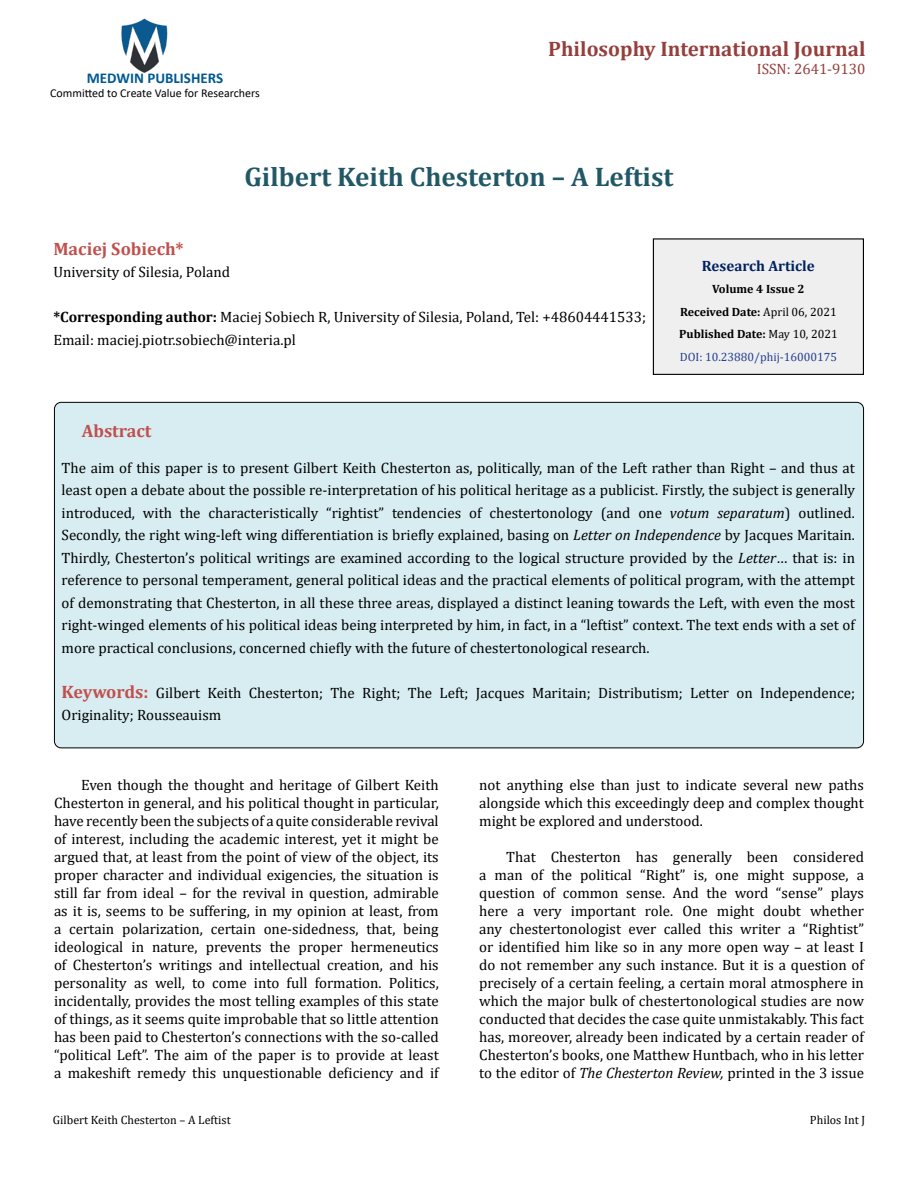
<style>
.page{position:relative;width:918px;height:1188px;background:#fff}
.page>*{position:absolute;margin:0;border:0;box-sizing:border-box;transform-origin:0 0}
.t1{font:700 27px "Cambria";color:#215868}
.t2{font:700 21px "Cambria";color:#953f3c}
.t3{font:700 18px "Cambria";color:#c0504d}
.t4{font:15px/18px "Cambria";color:#000;text-align:justify}
.t5{font:700 15px "Calibri";color:#005991}
.t6{font:700 15px "Cambria";color:#002060}
.t7{font:15px "Cambria";color:#953f3c}
.t8{font:700 12px/22.5px "Cambria";color:#000;text-align:center}
.t9{font:12px "Cambria";color:#000}
.t10{font:12px "Calibri";color:#000}
.s1{font-weight:700}
.s2{font-weight:400}
.s3{font-weight:400;color:#25408f}
.s4{font-style:italic}
.s5{font-weight:700;font-size:18px;color:#c0504d}
</style>
<div class="page">
<img style="left:121px;top:18px;width:47px;height:55px">
<div style="left:653px;top:239px;width:210px;height:135px;background:#efefef"></div>
<div style="left:653px;top:238px;width:211px;height:137px;border:1px solid #000"></div>
<div style="left:54px;top:402px;width:810px;height:346px;background:#d8edf2;border-radius:7px"></div>
<p class="t5" style="left:87px;top:67px;width:138px">MEDWIN PUBLISHERS</p>
<p class="t10" style="left:50px;top:85px;width:211px">Committed to Create Value for Researchers</p>
<h2 class="t2" style="left:548px;top:34px;width:319px">Philosophy International Journal</h2>
<p class="t7" style="left:757px;top:60px;width:110px">ISSN: 2641-9130</p>
<h1 class="t1" style="left:244px;top:157px;width:430px">Gilbert Keith Chesterton – A Leftist</h1>
<p class="t3" style="left:53px;top:236px;width:132px">Maciej Sobiech*</p>
<p class="t4" style="left:53px;top:263px;width:178px">University of Silesia, Poland</p>
<p class="t4" style="left:53px;top:306px;width:594px;line-height:22.5px"><span class="s1">*Corresponding author:</span> Maciej Sobiech R, University of Silesia, Poland, Tel: +48604441533;<br>Email: maciej.piotr.sobiech@interia.pl</p>
<p class="t6" style="left:702px;top:255px;width:114px">Research Article</p>
<p class="t8" style="left:679px;top:277px;width:160px">Volume 4 Issue 2<br>Received Date: <span class="s2">April 06, 2021<br></span>Published Date: <span class="s2">May 10, 2021<br></span><span class="s3">DOI: 10.23880/phij-16000175</span></p>
<p class="t3" style="left:82px;top:418px;width:71px">Abstract</p>
<p class="t4" style="left:62px;top:456px;width:795px;line-height:22.5px">The aim of this paper is to present Gilbert Keith Chesterton as, politically, man of the Left rather than Right – and thus at least open a debate about the possible re-interpretation of his political heritage as a publicist. Firstly, the subject is generally introduced, with the characteristically “rightist” tendencies of chestertonology (and one <span class="s4">votum separatum</span>) outlined.<br>Secondly, the right wing-left wing differentiation is briefly explained, basing on <span class="s4">Letter on Independence</span> by Jacques Maritain.<br>Thirdly, Chesterton’s political writings are examined according to the logical structure provided by the <span class="s4">Letter</span>… that is: in reference to personal temperament, general political ideas and the practical elements of political program, with the attempt of demonstrating that Chesterton, in all these three areas, displayed a distinct leaning towards the Left, with even the most right-winged elements of his political ideas being interpreted by him, in fact, in a “leftist” context. The text ends with a set of more practical conclusions, concerned chiefly with the future of chestertonological research.</p>
<p class="t4" style="left:62px;top:681px;width:795px;line-height:22.5px"><span class="s5">Keywords:</span> Gilbert Keith Chesterton; The Right; The Left; Jacques Maritain; Distributism; Letter on Independence;<br>Originality; Rousseauism</p>
<p class="t4" style="left:54px;top:776px;width:386px;text-indent:27px">Even though the thought and heritage of Gilbert Keith Chesterton in general, and his political thought in particular, have recently been the subjects of a quite considerable revival of interest, including the academic interest, yet it might be argued that, at least from the point of view of the object, its proper character and individual exigencies, the situation is still far from ideal – for the revival in question, admirable as it is, seems to be suffering, in my opinion at least, from a certain polarization, certain one-sidedness, that, being ideological in nature, prevents the proper hermeneutics of Chesterton’s writings and intellectual creation, and his personality as well, to come into full formation. Politics, incidentally, provides the most telling examples of this state of things, as it seems quite improbable that so little attention has been paid to Chesterton’s connections with the so-called “political Left”. The aim of the paper is to provide at least a makeshift remedy this unquestionable deficiency and if</p>
<p class="t4" style="left:479px;top:776px;width:386px">not anything else than just to indicate several new paths alongside which this exceedingly deep and complex thought might be explored and understood.</p>
<p class="t4" style="left:479px;top:848px;width:386px;text-indent:27px">That Chesterton has generally been considered a man of the political “Right” is, one might suppose, a question of common sense. And the word “sense” plays here a very important role. One might doubt whether any chestertonologist ever called this writer a “Rightist” or identified him like so in any more open way – at least I do not remember any such instance. But it is a question of precisely of a certain feeling, a certain moral atmosphere in which the major bulk of chestertonological studies are now conducted that decides the case quite unmistakably. This fact has, moreover, already been indicated by a certain reader of Chesterton’s books, one Matthew Huntbach, who in his letter to the editor of <span class="s4">The Chesterton Review,</span> printed in the 3 issue</p>
<p class="t9" style="left:53px;top:1113px;width:179px">Gilbert Keith Chesterton – A Leftist</p>
<p class="t9" style="left:810px;top:1113px;width:57px">Philos Int J</p>
</div>
